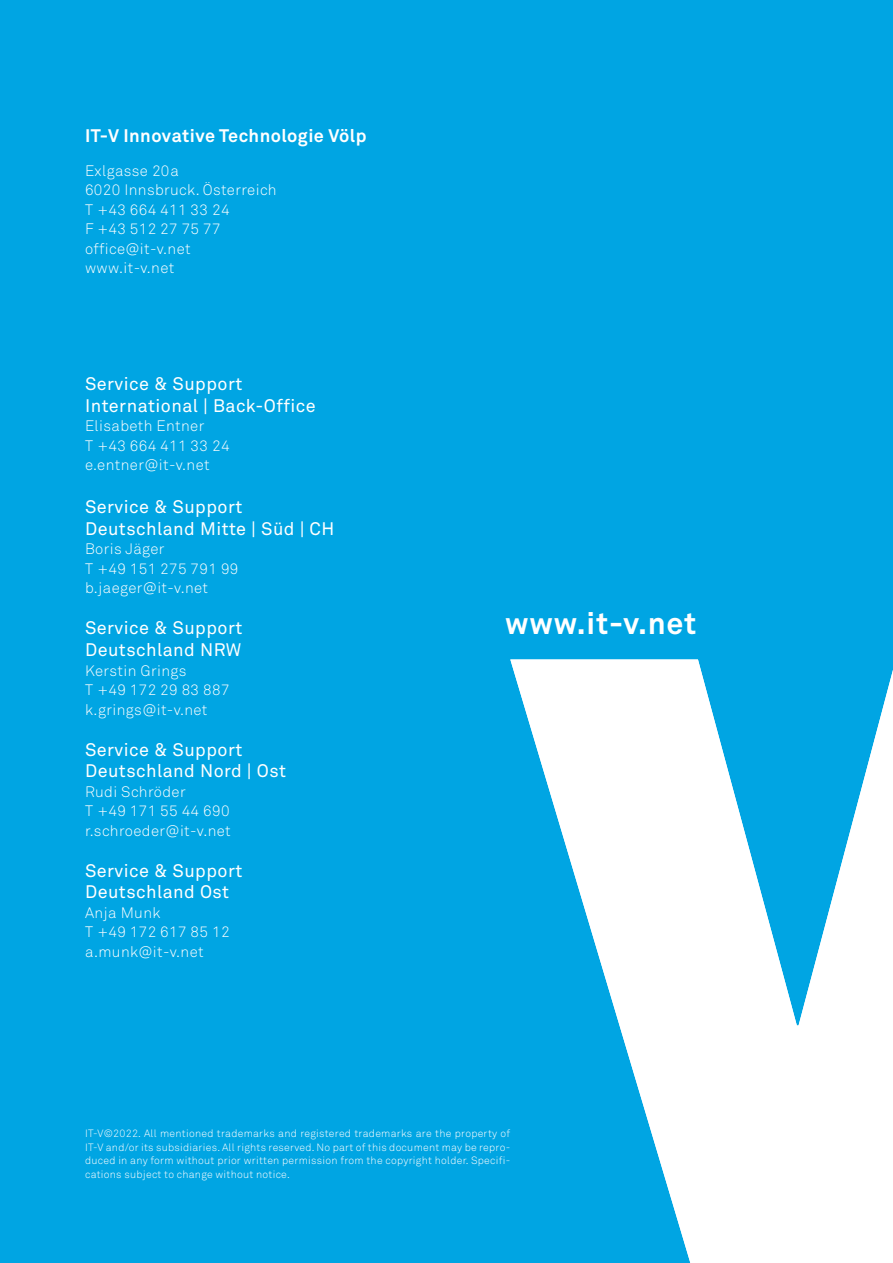
<style>
.page{position:relative;width:893px;height:1263px;background:#00a5e3}
.page>*{position:absolute;margin:0;border:0;box-sizing:border-box;transform-origin:0 0}
.t1{font:700 30.45px "Akkurat Std";letter-spacing:.025em;color:#fff}
.t2{font:18px/21.6px "Akkurat Std";letter-spacing:.025em;color:#fff}
.t3{font:700 18px "Akkurat Std";letter-spacing:.025em;color:#fff}
.t4{font:300 15px/19.5px "Akkurat Std";letter-spacing:.025em;color:#fff}
.t5{font:300 10.5px/13.5px "Akkurat Std";letter-spacing:.025em;color:#fff;text-align:justify}
</style>
<div class="page">
<svg style="left:510px;top:659px;width:383px;height:604px;fill:#fff"></svg>
<p class="t3" style="left:85px;top:124px;width:283px">IT-V Innovative Technologie Völp</p>
<p class="t4" style="left:85px;top:161px;width:193px">Exlgasse 20a<br>6020 Innsbruck. Österreich<br>T +43 664 411 33 24<br>F +43 512 27 75 77 office@it-v.net www.it-v.net</p>
<p class="t2" style="left:85px;top:373px;width:232px">Service &amp; Support<br>International | Back-Office</p>
<p class="t4" style="left:85px;top:416px;width:146px">Elisabeth Entner<br>T +43 664 411 33 24 e.entner@it-v.net</p>
<p class="t2" style="left:85px;top:496px;width:251px">Service &amp; Support<br>Deutschland Mitte | Süd | CH</p>
<p class="t4" style="left:85px;top:539px;width:155px">Boris Jäger<br>T +49 151 275 791 99 b.jaeger@it-v.net</p>
<p class="t2" style="left:85px;top:617px;width:159px">Service &amp; Support<br>Deutschland NRW</p>
<p class="t4" style="left:85px;top:660px;width:146px">Kerstin Grings<br>T +49 172 29 83 887 k.grings@it-v.net</p>
<p class="t2" style="left:85px;top:739px;width:202px">Service &amp; Support<br>Deutschland Nord | Ost</p>
<p class="t4" style="left:85px;top:782px;width:147px">Rudi Schröder<br>T +49 171 55 44 690 r.schroeder@it-v.net</p>
<p class="t2" style="left:85px;top:860px;width:159px">Service &amp; Support<br>Deutschland Ost</p>
<p class="t4" style="left:85px;top:903px;width:146px">Anja Munk<br>T +49 172 617 85 12 a.munk@it-v.net</p>
<h1 class="t1" style="left:505px;top:605px;width:192px">www.it-v.net</h1>
<p class="t5" style="left:85px;top:1127px;width:427px">IT-V©2022. All mentioned trademarks and registered trademarks are the property of IT-V and/or its subsidiaries. All rights reserved. No part of this document may be repro&shy;duced in any form without prior written permission from the copyright holder. Specifi&shy;cations subject to change without notice.</p>
</div>
